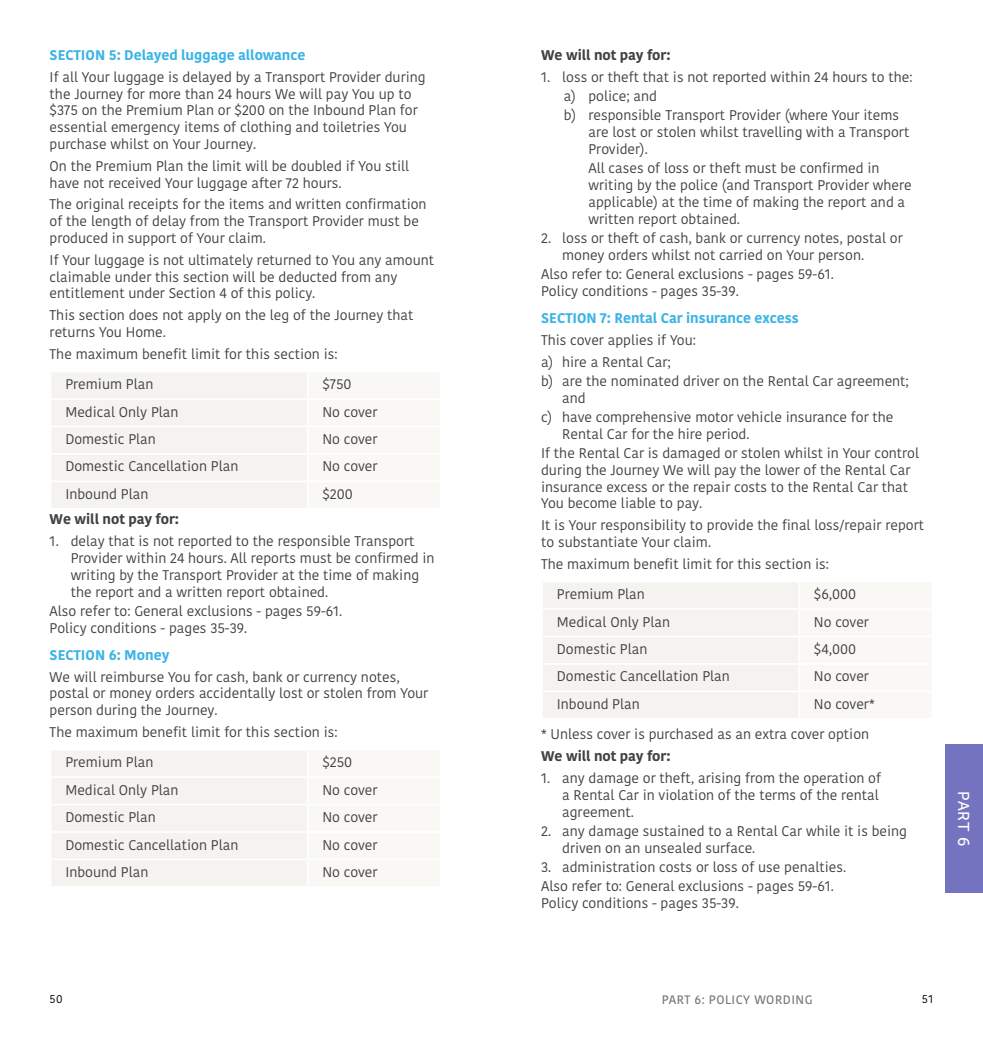
<style>
.page{position:relative;width:983px;height:1042px;background:#fff}
.page>*{position:absolute;margin:0;border:0;box-sizing:border-box;transform-origin:0 0}
.t1{font:15.75px "Museo Sans Rounded 500";color:#fff}
.t2{font:14px/16.8px "Kohinoor";color:#414042}
.t3{font:700 14px "Kohinoor";color:#3cb4e5}
.t4{font:700 14px "Kohinoor";color:#414042}
.t5{font:600 12.25px "Kohinoor";letter-spacing:.04em;color:#77787b}
.t6{font:11.38px "Kohinoor";color:#000}
</style>
<div class="page">
<div style="left:945px;top:744px;width:37px;height:149px;background:#7473c0"></div>
<div style="left:52px;top:373px;width:255px;height:135px;background:#f5f3ef"></div>
<div style="left:52px;top:751px;width:255px;height:135px;background:#f5f3ef"></div>
<div style="left:543px;top:583px;width:255px;height:135px;background:#f5f3ef"></div>
<p class="t3" style="left:50px;top:46px;width:257px">SECTION 5: Delayed luggage allowance</p>
<p class="t2" style="left:50px;top:69px;width:377px">If all Your luggage is delayed by a Transport Provider during the Journey for more than 24 hours We will pay You up to $375 on the Premium Plan or $200 on the Inbound Plan for essential emergency items of clothing and toiletries You purchase whilst on Your Journey.</p>
<p class="t2" style="left:50px;top:158px;width:361px">On the Premium Plan the limit will be doubled if You still have not received Your luggage after 72 hours.</p>
<p class="t2" style="left:50px;top:196px;width:378px">The original receipts for the items and written confirmation of the length of delay from the Transport Provider must be produced in support of Your claim.</p>
<p class="t2" style="left:50px;top:252px;width:386px">If Your luggage is not ultimately returned to You any amount claimable under this section will be deducted from any entitlement under Section 4 of this policy.</p>
<p class="t2" style="left:50px;top:307px;width:365px">This section does not apply on the leg of the Journey that returns You Home.</p>
<p class="t2" style="left:65px;top:339px;width:273px;line-height:30.4px;text-indent:-16px">The maximum benefit limit for this section is:<br>Premium Plan</p>
<p class="t2" style="left:322px;top:376px;width:31px">$750</p>
<p class="t2" style="left:65px;top:403px;width:115px">Medical Only Plan</p>
<p class="t2" style="left:322px;top:403px;width:57px">No cover</p>
<p class="t2" style="left:65px;top:431px;width:92px">Domestic Plan</p>
<p class="t2" style="left:322px;top:431px;width:57px">No cover</p>
<p class="t2" style="left:65px;top:458px;width:174px">Domestic Cancellation Plan</p>
<p class="t2" style="left:322px;top:458px;width:57px">No cover</p>
<p class="t2" style="left:65px;top:486px;width:84px">Inbound Plan</p>
<p class="t2" style="left:322px;top:486px;width:32px">$200</p>
<p class="t4" style="left:50px;top:510px;width:131px">We will not pay for:</p>
<p class="t2" style="left:71px;top:533px;width:365px;text-indent:-21px">1. delay that is not reported to the responsible Transport Provider within 24 hours. All reports must be confirmed in writing by the Transport Provider at the time of making the report and a written report obtained.</p>
<p class="t2" style="left:50px;top:603px;width:294px">Also refer to: General exclusions - pages 59-61.<br>Policy conditions - pages 35-39.</p>
<p class="t3" style="left:50px;top:646px;width:121px">SECTION 6: Money</p>
<p class="t2" style="left:50px;top:668px;width:380px">We will reimburse You for cash, bank or currency notes, postal or money orders accidentally lost or stolen from Your person during the Journey.</p>
<p class="t2" style="left:65px;top:717px;width:273px;line-height:30.3px;text-indent:-16px">The maximum benefit limit for this section is:<br>Premium Plan</p>
<p class="t2" style="left:322px;top:754px;width:31px">$250</p>
<p class="t2" style="left:65px;top:781px;width:115px">Medical Only Plan</p>
<p class="t2" style="left:322px;top:781px;width:57px">No cover</p>
<p class="t2" style="left:65px;top:809px;width:92px">Domestic Plan</p>
<p class="t2" style="left:322px;top:809px;width:57px">No cover</p>
<p class="t2" style="left:65px;top:836px;width:174px">Domestic Cancellation Plan</p>
<p class="t2" style="left:322px;top:836px;width:57px">No cover</p>
<p class="t2" style="left:65px;top:864px;width:84px">Inbound Plan</p>
<p class="t2" style="left:322px;top:864px;width:57px">No cover</p>
<p class="t4" style="left:541px;top:46px;width:131px">We will not pay for:</p>
<p class="t2" style="left:563px;top:68px;width:350px;line-height:19.2px;text-indent:-23px">1. loss or theft that is not reported within 24 hours to the: a) police; and<br>b) responsible Transport Provider (where Your items</p>
<p class="t2" style="left:588px;top:124px;width:322px">are lost or stolen whilst travelling with a Transport<br>Provider).</p>
<p class="t2" style="left:588px;top:160px;width:325px">All cases of loss or theft must be confirmed in writing by the police (and Transport Provider where applicable) at the time of making the report and a written report obtained.</p>
<p class="t2" style="left:562px;top:230px;width:342px;text-indent:-21px">2. loss or theft of cash, bank or currency notes, postal or money orders whilst not carried on Your person.</p>
<p class="t2" style="left:541px;top:266px;width:294px">Also refer to: General exclusions - pages 59-61.<br>Policy conditions - pages 35-39.</p>
<p class="t3" style="left:541px;top:309px;width:259px">SECTION 7: Rental Car insurance excess</p>
<p class="t2" style="left:541px;top:329px;width:156px;line-height:21.7px">This cover applies if You: a) hire a Rental Car;</p>
<p class="t2" style="left:562px;top:373px;width:348px;text-indent:-21px">b) are the nominated driver on the Rental Car agreement; and</p>
<p class="t2" style="left:562px;top:409px;width:333px;text-indent:-21px">c) have comprehensive motor vehicle insurance for the<br>Rental Car for the hire period.</p>
<p class="t2" style="left:541px;top:445px;width:379px">If the Rental Car is damaged or stolen whilst in Your control during the Journey We will pay the lower of the Rental Car insurance excess or the repair costs to the Rental Car that You become liable to pay.</p>
<p class="t2" style="left:541px;top:517px;width:384px">It is Your responsibility to provide the final loss/repair report to substantiate Your claim.</p>
<p class="t2" style="left:556px;top:549px;width:273px;line-height:30.3px;text-indent:-16px">The maximum benefit limit for this section is:<br>Premium Plan</p>
<p class="t2" style="left:813px;top:586px;width:44px">$6,000</p>
<p class="t2" style="left:556px;top:613px;width:115px">Medical Only Plan</p>
<p class="t2" style="left:813px;top:613px;width:57px">No cover</p>
<p class="t2" style="left:556px;top:641px;width:92px">Domestic Plan</p>
<p class="t2" style="left:813px;top:641px;width:44px">$4,000</p>
<p class="t2" style="left:556px;top:668px;width:174px">Domestic Cancellation Plan</p>
<p class="t2" style="left:813px;top:668px;width:57px">No cover</p>
<p class="t2" style="left:556px;top:696px;width:84px">Inbound Plan</p>
<p class="t2" style="left:541px;top:689px;width:335px;line-height:30.4px;text-indent:273px">No cover* * Unless cover is purchased as an extra cover option</p>
<p class="t4" style="left:541px;top:747px;width:131px">We will not pay for:</p>
<p class="t2" style="left:562px;top:770px;width:320px;text-indent:-21px">1. any damage or theft, arising from the operation of a Rental Car in violation of the terms of the rental agreement.</p>
<p class="t2" style="left:562px;top:823px;width:346px;text-indent:-21px">2. any damage sustained to a Rental Car while it is being driven on an unsealed surface.</p>
<p class="t2" style="left:541px;top:857px;width:306px;line-height:19.2px">3. administration costs or loss of use penalties.<br>Also refer to: General exclusions - pages 59-61.</p>
<p class="t2" style="left:541px;top:895px;width:199px">Policy conditions - pages 35-39.</p>
<p class="t1" style="left:971px;top:791px;width:57px;rotate:90deg">PART 6</p>
<p class="t6" style="left:50px;top:991px;width:15px">50</p>
<p class="t5" style="left:661px;top:991px;width:152px">PART 6: POLICY WORDING</p>
<p class="t6" style="left:921px;top:991px;width:13px">51</p>
</div>
